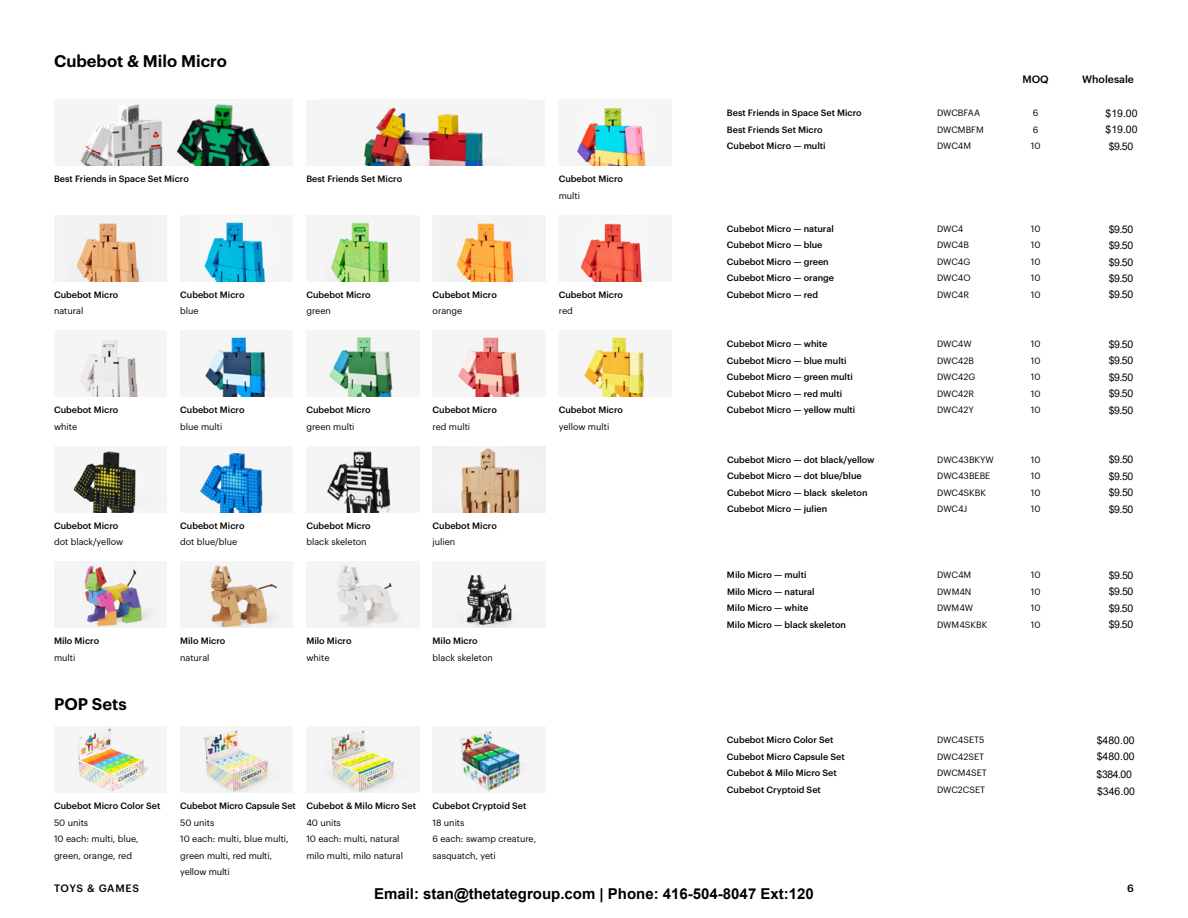
<style>
.page{position:relative;width:1188px;height:918px;background:#fff}
.page>*{position:absolute;margin:0;border:0;box-sizing:border-box;transform-origin:0 0}
.t1{font:600 16.5px "Graphik";color:#000}
.t2{font:700 15px "Arial";color:#000}
.t3{font:10.5px/16.5px "Arial";letter-spacing:-.045em;color:#000;text-align:justify}
.t4{font:10.5px/16.5px "Arial";color:#000;text-align:justify}
.t5{font:500 10.5px "Graphik";color:#000}
.t6{font:10.5px/16.5px "Arial";letter-spacing:-.02em;color:#000}
.t7{font:500 10.5px "Graphik";letter-spacing:.045em;color:#000}
.t8{font:500 9px/16.5px "Graphik";color:#000}
.t9{font:9px/16.5px "Graphik";color:#000}
.t10{font:9px/16.5px "Graphik";letter-spacing:-.025em;color:#000}
.s1{font-style:inherit}
.s2{color:#fff}
</style>
<div class="page">
<img style="left:569px;top:104px;width:84px;height:62px">
<img style="left:433px;top:446px;width:112px;height:66px">
<img style="left:571px;top:215px;width:81px;height:66px">
<img style="left:76px;top:335px;width:67px;height:62px">
<img style="left:202px;top:335px;width:67px;height:62px">
<img style="left:328px;top:335px;width:67px;height:62px">
<img style="left:454px;top:335px;width:67px;height:62px">
<img style="left:580px;top:335px;width:67px;height:62px">
<img style="left:70px;top:450px;width:97px;height:62px">
<img style="left:196px;top:450px;width:97px;height:62px">
<img style="left:322px;top:450px;width:73px;height:62px">
<img style="left:54px;top:215px;width:113px;height:66px">
<img style="left:54px;top:562px;width:113px;height:66px">
<img style="left:450px;top:572px;width:70px;height:56px">
<img style="left:180px;top:562px;width:113px;height:66px">
<img style="left:306px;top:562px;width:113px;height:66px">
<div style="left:306px;top:100px;width:239px;height:66px;background:#f5f5f5"></div>
<img style="left:364px;top:107px;width:120px;height:59px">
<img style="left:76px;top:103px;width:97px;height:63px">
<img style="left:173px;top:103px;width:120px;height:63px">
<svg style="left:196px;top:219px;width:78px;height:62px"></svg>
<img style="left:322px;top:215px;width:76px;height:66px">
<svg style="left:433px;top:215px;width:112px;height:66px;fill:#f3f2f2"></svg>
<img style="left:76px;top:727px;width:73px;height:66px">
<img style="left:202px;top:727px;width:85px;height:66px">
<img style="left:322px;top:727px;width:93px;height:66px">
<img style="left:460px;top:731px;width:69px;height:61px">
<h1 class="t1" style="left:54px;top:48px;width:175px">Cubebot &amp; Milo Micro</h1>
<p class="t8" style="left:54px;top:170px;width:136px">Best Friends in Space Set Micro</p>
<p class="t8" style="left:306px;top:170px;width:97px">Best Friends Set Micro</p>
<p class="t8" style="left:559px;top:170px;width:66px">Cubebot Micro</p>
<p class="t9" style="left:559px;top:186px;width:23px">multi</p>
<p class="t8" style="left:54px;top:285px;width:66px">Cubebot Micro</p>
<p class="t9" style="left:54px;top:302px;width:31px">natural</p>
<p class="t8" style="left:180px;top:285px;width:66px">Cubebot Micro</p>
<p class="t9" style="left:180px;top:302px;width:20px">blue</p>
<p class="t8" style="left:306px;top:285px;width:66px">Cubebot Micro</p>
<p class="t9" style="left:306px;top:302px;width:26px">green</p>
<p class="t8" style="left:433px;top:285px;width:66px">Cubebot Micro</p>
<p class="t9" style="left:433px;top:302px;width:31px">orange</p>
<p class="t8" style="left:559px;top:285px;width:66px">Cubebot Micro</p>
<p class="t9" style="left:559px;top:302px;width:16px">red</p>
<p class="t8" style="left:54px;top:401px;width:66px">Cubebot Micro</p>
<p class="t9" style="left:54px;top:417px;width:25px">white</p>
<p class="t8" style="left:180px;top:401px;width:66px">Cubebot Micro</p>
<p class="t9" style="left:180px;top:417px;width:44px">blue multi</p>
<p class="t8" style="left:306px;top:401px;width:66px">Cubebot Micro</p>
<p class="t9" style="left:306px;top:417px;width:50px">green multi</p>
<p class="t8" style="left:433px;top:401px;width:66px">Cubebot Micro</p>
<p class="t9" style="left:433px;top:417px;width:39px">red multi</p>
<p class="t8" style="left:559px;top:401px;width:66px">Cubebot Micro</p>
<p class="t9" style="left:559px;top:417px;width:52px">yellow multi</p>
<p class="t8" style="left:54px;top:516px;width:66px">Cubebot Micro</p>
<p class="t9" style="left:54px;top:533px;width:71px">dot black/yellow</p>
<p class="t8" style="left:180px;top:516px;width:66px">Cubebot Micro</p>
<p class="t9" style="left:180px;top:533px;width:59px">dot blue/blue</p>
<p class="t8" style="left:306px;top:516px;width:66px">Cubebot Micro</p>
<p class="t9" style="left:306px;top:533px;width:62px">black skeleton</p>
<p class="t8" style="left:433px;top:516px;width:66px">Cubebot Micro</p>
<p class="t9" style="left:433px;top:533px;width:24px">julien</p>
<p class="t8" style="left:54px;top:632px;width:47px">Milo Micro</p>
<p class="t9" style="left:54px;top:648px;width:23px">multi</p>
<p class="t8" style="left:180px;top:632px;width:47px">Milo Micro</p>
<p class="t9" style="left:180px;top:648px;width:31px">natural</p>
<p class="t8" style="left:306px;top:632px;width:47px">Milo Micro</p>
<p class="t9" style="left:306px;top:648px;width:25px">white</p>
<p class="t8" style="left:433px;top:632px;width:47px">Milo Micro</p>
<p class="t9" style="left:433px;top:648px;width:62px">black skeleton</p>
<h1 class="t1" style="left:54px;top:692px;width:74px">POP Sets</h1>
<p class="t8" style="left:54px;top:797px;width:108px">Cubebot Micro Color Set</p>
<p class="t9" style="left:54px;top:813px;width:86px">50 units<br>10 each: multi, blue, green, orange, red</p>
<p class="t8" style="left:180px;top:797px;width:117px">Cubebot Micro Capsule Set</p>
<p class="t9" style="left:180px;top:813px;width:110px">50 units<br>10 each: multi, blue multi, green multi, red multi, yellow multi</p>
<p class="t8" style="left:306px;top:797px;width:111px">Cubebot &amp; Milo Micro Set</p>
<p class="t9" style="left:306px;top:813px;width:98px">40 units<br>10 each: multi, natural milo multi, milo natural</p>
<p class="t8" style="left:433px;top:797px;width:96px">Cubebot Cryptoid Set</p>
<p class="t9" style="left:433px;top:813px;width:105px">18 units<br>6 each: swamp creature, sasquatch, yeti</p>
<p class="t5" style="left:1022px;top:71px;width:28px">MOQ</p>
<p class="t5" style="left:1082px;top:71px;width:53px">Wholesale</p>
<p class="t8" style="left:727px;top:104px;width:136px">Best Friends in Space Set Micro</p>
<p class="t9" style="left:937px;top:104px;width:44px">DWCBFAA</p>
<p class="t9" style="left:1033px;top:104px;width:7px">6</p>
<p class="t4" style="left:1106px;top:105px;width:34px">$19.<span class="s1">0</span>0</p>
<p class="t8" style="left:727px;top:120px;width:97px">Best Friends Set Micro</p>
<p class="t9" style="left:937px;top:120px;width:48px">DWCMBFM</p>
<p class="t9" style="left:1033px;top:120px;width:7px">6</p>
<p class="t4" style="left:1106px;top:121px;width:34px">$19.<span class="s1">0</span>0</p>
<p class="t8" style="left:727px;top:137px;width:100px">Cubebot Micro — multi</p>
<p class="t9" style="left:937px;top:137px;width:35px">DWC4M</p>
<p class="t9" style="left:1031px;top:137px;width:11px">10</p>
<p class="t4" style="left:1109px;top:138px;width:26px">$9<span class="s1">.5</span>0</p>
<p class="t8" style="left:727px;top:219px;width:108px">Cubebot Micro — natural<br>Cubebot Micro — blue</p>
<p class="t8" style="left:727px;top:252px;width:109px">Cubebot Micro — green<br>Cubebot Micro — orange<br>Cubebot Micro — red</p>
<p class="t10" style="left:937px;top:219px;width:33px">DWC4<br>DWC4B</p>
<p class="t9" style="left:937px;top:252px;width:35px;text-align:justify">DWC4G DWC4O DWC4R</p>
<p class="t9" style="left:1031px;top:219px;width:11px;text-align:justify">10<br>10<br>10<br>10</p>
<p class="t9" style="left:1031px;top:285px;width:11px">10</p>
<p class="t4" style="left:1109px;top:221px;width:26px">$9.<span class="s1">5</span>0 $9<span class="s1">.5</span>0 $9.<span class="s1">5</span>0 $9.<span class="s1">5</span>0 $9.<span class="s1">5</span>0</p>
<p class="t8" style="left:727px;top:335px;width:102px">Cubebot Micro — white</p>
<p class="t9" style="left:937px;top:335px;width:36px">DWC4W</p>
<p class="t8" style="left:727px;top:351px;width:130px">Cubebot Micro — blue multi<br>Cubebot Micro — green multi<br>Cubebot Micro — red multi<br>Cubebot Micro — yellow multi</p>
<p class="t9" style="left:937px;top:351px;width:40px">DWC42B<br>DWC42G<br>DWC42R<br>DWC42Y</p>
<p class="t9" style="left:1031px;top:335px;width:11px">10</p>
<p class="t9" style="left:1031px;top:351px;width:11px;text-align:justify">10<br>10<br>10<br>10</p>
<p class="t3" style="left:1109px;top:336px;width:26px">$9.50 $9.50 $9.50 $9.50 $9.50</p>
<p class="t8" style="left:727px;top:450px;width:149px">Cubebot Micro — dot black/yellow</p>
<p class="t9" style="left:937px;top:450px;width:58px">DWC43BKYW</p>
<p class="t8" style="left:727px;top:467px;width:142px">Cubebot Micro — dot blue/blue<br>Cubebot Micro — black skeleton</p>
<p class="t9" style="left:937px;top:467px;width:55px">DWC43BEBE<br>DWC4SKBK</p>
<p class="t9" style="left:1031px;top:450px;width:11px;text-align:justify">10<br>10<br>10</p>
<p class="t3" style="left:1109px;top:451px;width:26px">$9.50 $9.50 $9.50</p>
<p class="t8" style="left:727px;top:500px;width:102px">Cubebot Micro — julien</p>
<p class="t9" style="left:937px;top:500px;width:32px">DWC4J</p>
<p class="t9" style="left:1031px;top:500px;width:11px">10</p>
<p class="t3" style="left:1109px;top:501px;width:26px">$9.50</p>
<p class="t8" style="left:727px;top:566px;width:81px">Milo Micro — multi</p>
<p class="t9" style="left:937px;top:566px;width:35px">DWC4M</p>
<p class="t9" style="left:1031px;top:566px;width:11px">10<br>10</p>
<p class="t3" style="left:1109px;top:567px;width:26px">$9.50</p>
<p class="t8" style="left:727px;top:582px;width:89px">Milo Micro — natural</p>
<p class="t9" style="left:937px;top:582px;width:36px">DWM4N</p>
<p class="t3" style="left:1109px;top:583px;width:26px">$9.50</p>
<p class="t8" style="left:727px;top:599px;width:121px">Milo Micro — white<br>Milo Micro — black skeleton</p>
<p class="t8" style="left:727px;top:731px;width:119px">Cubebot Micro Color Set<br>Cubebot Micro Capsule Set<br>Cubebot &amp; Milo Micro Set<br>Cubebot Cryptoid Set</p>
<p class="t9" style="left:937px;top:599px;width:51px">DWM4W<br>DWM4SKBK</p>
<p class="t9" style="left:1031px;top:599px;width:11px">10<br>10</p>
<p class="t3" style="left:1109px;top:600px;width:26px">$9.50 $9.50</p>
<p class="t9" style="left:937px;top:731px;width:51px">DWC4SET5<br>DWC42SET<br>DWCM4SET<br>DWC2CSET</p>
<p class="t4" style="left:1097px;top:732px;width:39px">$480.00 $480.00</p>
<p class="t6" style="left:1097px;top:766px;width:40px">$384.00 $346.00</p>
<p class="t7" style="left:54px;top:880px;width:87px">TOYS &amp; GAMES</p>
<p class="t5" style="left:1127px;top:880px;width:8px">6<span class="s2">8</span></p>
<h2 class="t2" style="left:374px;top:883px;width:441px">Email: stan@thetategroup.com | Phone: 416-504-8047 Ext:120</h2>
</div>
